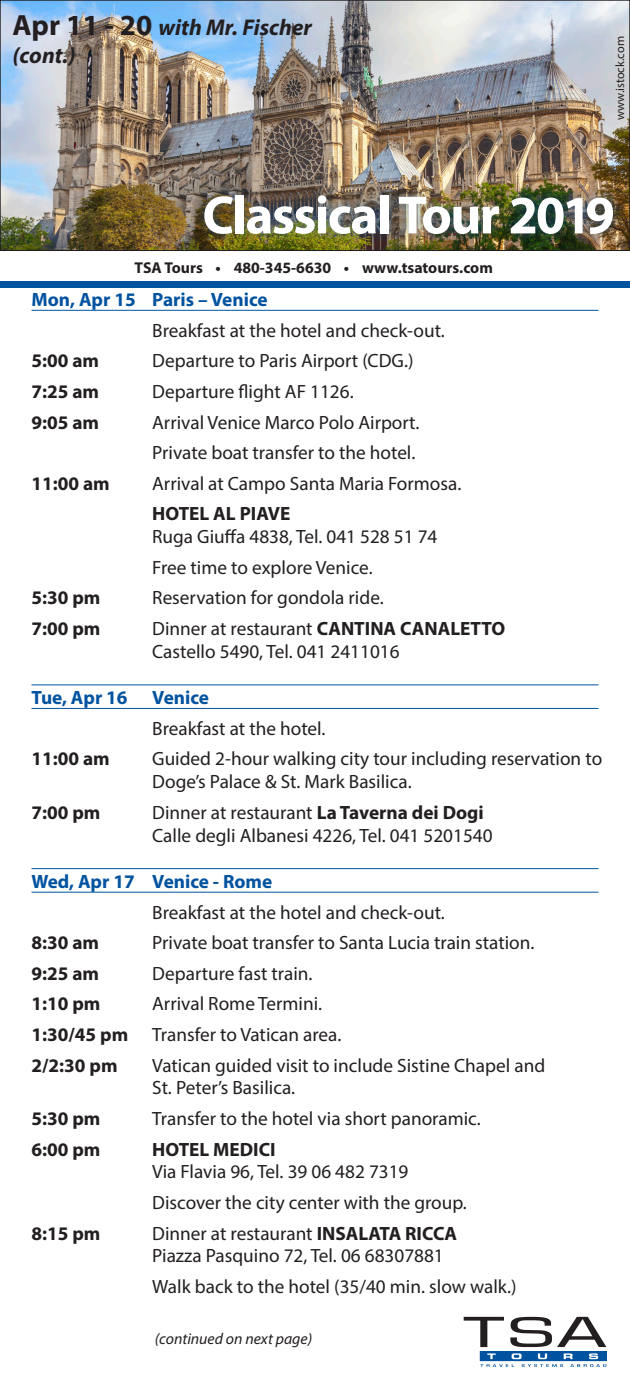
<style>
.page{position:relative;width:630px;height:1386px;background:#fff}
.page>*{position:absolute;margin:0;border:0;box-sizing:border-box;transform-origin:0 0}
.t1{font:700 54.25px "Myriad Pro";letter-spacing:-.03em;color:#fff}
.t2{font:italic 700 22.75px "Myriad Pro";color:#231f20}
.BODY{font:19.25px/22.8px "Myriad Pro";color:#231f20}
.BODY-2{font:700 19.25px "Myriad Pro";color:#231f20}
.DAY_LOCATION{font:700 19.25px "Myriad Pro";color:#0153a0}
.t3{font:700 15.75px "Myriad Pro";color:#231f20}
.BODY-3{font:italic 15.75px "Myriad Pro";color:#231f20}
.t4{font:12.25px "Myriad Pro";color:#231f20}
.s1{font-style:normal;font-size:29.22px}
.s2{font-weight:700}
</style>
<div class="page">
<img style="left:2px;top:2px;width:626px;height:247px">
<div style="left:0;top:0;width:630px;height:251px;border:1px solid #231f20"></div>
<div style="left:0;top:281px;width:630px;height:7px;background:#0153a0"></div>
<div style="left:194px;top:184px;width:430px;height:61px;background:#0153a0;opacity:.5"></div>
<div style="left:480px;top:1351px;width:127px;height:10px;border:1px solid #0153a0"></div>
<svg style="left:480px;top:1353px;width:126px;height:14px"></svg>
<svg style="left:464px;top:1317px;width:40px;height:30px"></svg>
<svg style="left:510px;top:1317px;width:96px;height:30px"></svg>
<hr style="left:32px;top:310px;width:566px;height:1px;background:#0153a0">
<hr style="left:32px;top:684px;width:566px;height:1px;background:#0153a0">
<hr style="left:32px;top:708px;width:566px;height:1px;background:#0153a0">
<hr style="left:32px;top:868px;width:566px;height:1px;background:#0153a0">
<hr style="left:32px;top:892px;width:566px;height:1px;background:#0153a0">
<p class="t2" style="left:13px;top:12px;width:301px"><span class="s1">Apr 11 - 20</span> with Mr. Fischer</p>
<p class="t2" style="left:13px;top:41px;width:65px">(cont.)</p>
<p class="t4" style="left:612px;top:120px;width:86px;rotate:-90deg">www.istock.com</p>
<h1 class="t1" style="left:202px;top:180px;width:414px">Classical Tour 2019</h1>
<p class="t3" style="left:135px;top:257px;width:360px">TSA Tours • 480-345-6630 • www.tsatours.com</p>
<p class="DAY_LOCATION" style="left:32px;top:287px;width:238px">Mon, Apr 15 Paris – Venice</p>
<p class="BODY" style="left:152px;top:319px;width:294px">Breakfast at the hotel and check-out.</p>
<p class="BODY-2" style="left:32px;top:348px;width:69px">5:00 am</p>
<p class="BODY" style="left:152px;top:349px;width:263px">Departure to Paris Airport (CDG.)</p>
<p class="BODY-2" style="left:32px;top:379px;width:69px">7:25 am</p>
<p class="BODY" style="left:152px;top:380px;width:203px">Departure flight AF 1126.</p>
<p class="BODY-2" style="left:32px;top:410px;width:69px">9:05 am</p>
<p class="BODY" style="left:152px;top:410px;width:269px">Arrival Venice Marco Polo Airport.</p>
<p class="BODY" style="left:152px;top:441px;width:265px">Private boat transfer to the hotel.</p>
<p class="BODY-2" style="left:32px;top:471px;width:80px">11:00 am</p>
<p class="BODY" style="left:152px;top:472px;width:311px">Arrival at Campo Santa Maria Formosa.</p>
<p class="BODY" style="left:152px;top:502px;width:287px"><span class="s2">HOTEL AL PIAVE<br></span>Ruga Giuffa 4838, Tel. 041 528 51 74</p>
<p class="BODY" style="left:152px;top:556px;width:222px">Free time to explore Venice.</p>
<p class="BODY-2" style="left:32px;top:585px;width:71px">5:30 pm</p>
<p class="BODY" style="left:152px;top:586px;width:233px">Reservation for gondola ride.</p>
<p class="BODY-2" style="left:32px;top:616px;width:71px">7:00 pm</p>
<p class="BODY" style="left:152px;top:617px;width:355px">Dinner at restaurant <span class="s2">CANTINA CANALETTO<br></span>Castello 5490, Tel. 041 2411016</p>
<p class="DAY_LOCATION" style="left:32px;top:685px;width:98px">Tue, Apr 16</p>
<p class="DAY_LOCATION" style="left:152px;top:685px;width:58px">Venice</p>
<p class="BODY" style="left:152px;top:717px;width:175px">Breakfast at the hotel.</p>
<p class="BODY-2" style="left:32px;top:746px;width:80px">11:00 am</p>
<p class="BODY" style="left:152px;top:747px;width:451px">Guided 2-hour walking city tour including reservation to<br>Doge’s Palace &amp; St. Mark Basilica.</p>
<p class="BODY-2" style="left:32px;top:800px;width:71px">7:00 pm</p>
<p class="BODY" style="left:152px;top:801px;width:342px">Dinner at restaurant <span class="s2">La Taverna dei Dogi<br></span>Calle degli Albanesi 4226, Tel. 041 5201540</p>
<p class="DAY_LOCATION" style="left:32px;top:869px;width:242px">Wed, Apr 17 Venice - Rome</p>
<p class="BODY" style="left:152px;top:900px;width:294px">Breakfast at the hotel and check-out.</p>
<p class="BODY-2" style="left:32px;top:930px;width:69px">8:30 am</p>
<p class="BODY" style="left:152px;top:931px;width:384px">Private boat transfer to Santa Lucia train station.</p>
<p class="BODY-2" style="left:32px;top:961px;width:69px">9:25 am</p>
<p class="BODY" style="left:152px;top:962px;width:162px">Departure fast train.</p>
<p class="BODY-2" style="left:32px;top:991px;width:71px">1:10 pm</p>
<p class="BODY" style="left:152px;top:992px;width:171px">Arrival Rome Termini.</p>
<p class="BODY" style="left:32px;top:1023px;width:311px"><span class="s2">1:30/45 pm</span> Transfer to Vatican area.</p>
<p class="BODY-2" style="left:32px;top:1053px;width:88px">2/2:30 pm</p>
<p class="BODY" style="left:152px;top:1054px;width:395px">Vatican guided visit to include Sistine Chapel and<br>St. Peter’s Basilica.</p>
<p class="BODY-2" style="left:32px;top:1106px;width:71px">5:30 pm</p>
<p class="BODY" style="left:152px;top:1107px;width:330px">Transfer to the hotel via short panoramic.</p>
<p class="BODY-2" style="left:32px;top:1137px;width:71px">6:00 pm</p>
<p class="BODY" style="left:152px;top:1138px;width:258px"><span class="s2">HOTEL MEDICI<br></span>Via Flavia 96, Tel. 39 06 482 7319</p>
<p class="BODY" style="left:152px;top:1191px;width:316px">Discover the city center with the group.</p>
<p class="BODY-2" style="left:32px;top:1221px;width:71px">8:15 pm</p>
<p class="BODY" style="left:152px;top:1222px;width:307px">Dinner at restaurant <span class="s2">INSALATA RICCA<br></span>Piazza Pasquino 72, Tel. 06 68307881</p>
<p class="BODY" style="left:152px;top:1275px;width:366px">Walk back to the hotel (35/40 min. slow walk.)</p>
<p class="BODY-3" style="left:155px;top:1329px;width:159px">(continued on next page)</p>
</div>
